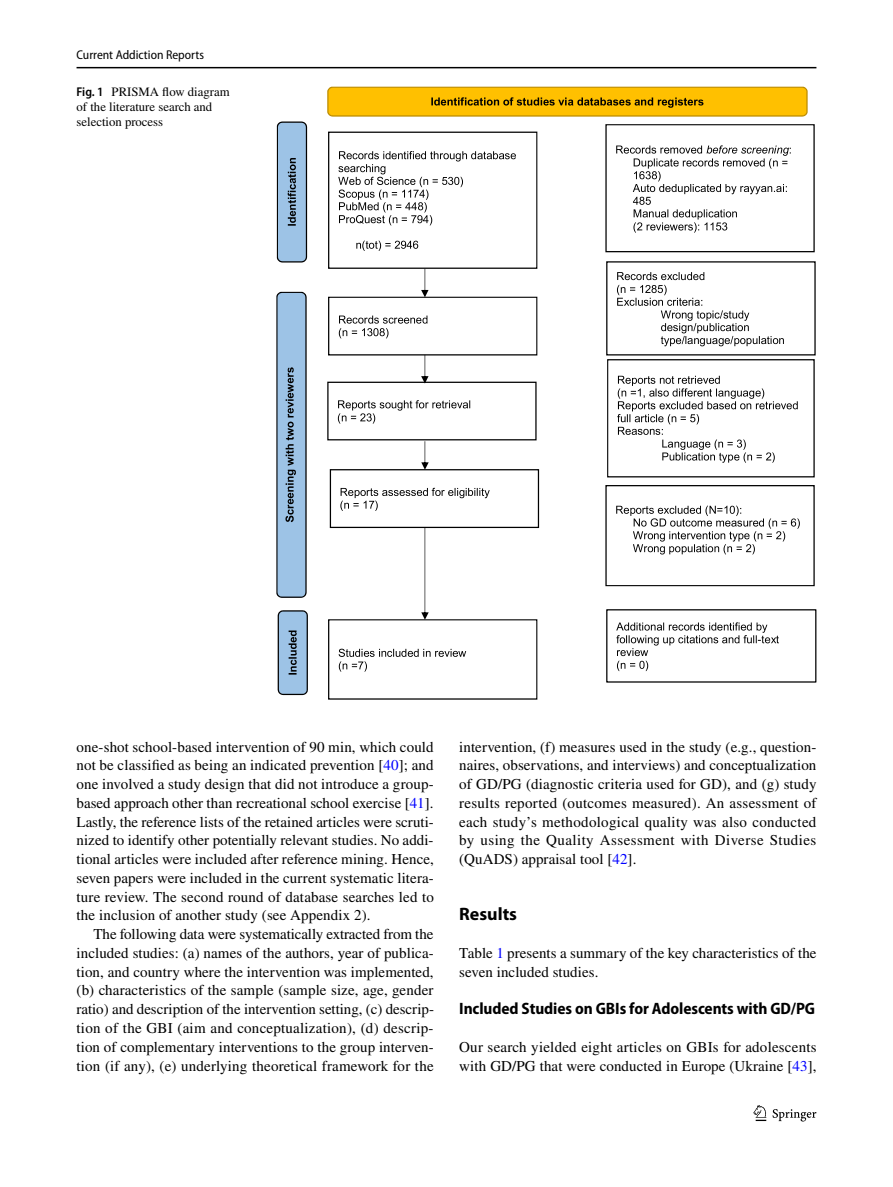
<style>
.page{position:relative;width:893px;height:1187px;background:#fff}
.page>*{position:absolute;margin:0;border:0;box-sizing:border-box;transform-origin:0 0}
.t1{font:700 18px "Myriad Pro";color:#000}
.t2{font:700 semi-condensed 16.5px "Myriad Pro";letter-spacing:-.005em;color:#000}
.t3{font:15px/18.8px "STIX";letter-spacing:.01em;color:#000;text-align:justify}
.t4{font:12.75px/15px "STIX";color:#000}
.t5{font:semi-condensed 12.75px "Myriad Pro";color:#000}
.s1{font-family:"Myriad Pro";font-weight:600;font-stretch:semi-condensed}
.s2{color:#00f}
</style>
<div class="page">
<hr style="left:77px;top:67px;width:739px;height:1px;background:#000">
<svg style="left:753px;top:1105px;width:13px;height:15px"></svg>
<svg style="left:773px;top:1109px;width:43px;height:12px"></svg>
<svg style="left:605px;top:485px;width:210px;height:101px"></svg>
<svg style="left:605px;top:124px;width:210px;height:128px"></svg>
<svg style="left:606px;top:261px;width:210px;height:216px"></svg>
<svg style="left:606px;top:609px;width:210px;height:73px"></svg>
<svg style="left:327px;top:87px;width:481px;height:30px;background:#eab104"></svg>
<svg style="left:277px;top:121px;width:30px;height:141px;background:#88a8c6"></svg>
<svg style="left:276px;top:292px;width:31px;height:305px;background:#8aaac8"></svg>
<svg style="left:278px;top:610px;width:30px;height:85px;background:#85a5c2"></svg>
<svg style="left:327px;top:132px;width:212px;height:567px"></svg>
<p class="t5" style="left:77px;top:48px;width:129px">Current Addiction Reports</p>
<p class="t4" style="left:77px;top:85px;width:155px"><span class="s1">Fig. 1</span> PRISMA flow diagram of the literature search and selection process</p>
<p class="t3" style="left:77px;top:738px;width:359px">one-shot school-based intervention of 90 min, which could not be classified as being an indicated prevention [<span class="s2">40</span>]; and one involved a study design that did not introduce a group&shy;based approach other than recreational school exercise [<span class="s2">41</span>].<br>Lastly, the reference lists of the retained articles were scruti&shy;nized to identify other potentially relevant studies. No addi&shy;tional articles were included after reference mining. Hence, seven papers were included in the current systematic litera&shy;ture review. The second round of database searches led to the inclusion of another study (see Appendix 2).</p>
<p class="t3" style="left:77px;top:925px;width:359px;text-indent:17px">The following data were systematically extracted from the included studies: (a) names of the authors, year of publica&shy;tion, and country where the intervention was implemented, (b) characteristics of the sample (sample size, age, gender ratio) and description of the intervention setting, (c) descrip&shy;tion of the GBI (aim and conceptualization), (d) descrip&shy;tion of complementary interventions to the group interven&shy;tion (if any), (e) underlying theoretical framework for the</p>
<p class="t3" style="left:459px;top:738px;width:359px">intervention, (f) measures used in the study (e.g., question&shy;naires, observations, and interviews) and conceptualization of GD/PG (diagnostic criteria used for GD), and (g) study results reported (outcomes measured). An assessment of each study’s methodological quality was also conducted by using the Quality Assessment with Diverse Studies (QuADS) appraisal tool [<span class="s2">42</span>].</p>
<p class="t1" style="left:459px;top:902px;width:59px">Results</p>
<p class="t3" style="left:459px;top:944px;width:359px">Table <span class="s2">1</span> presents a summary of the key characteristics of the seven included studies.</p>
<p class="t2" style="left:459px;top:999px;width:357px">Included Studies on GBIs for Adolescents with GD/PG</p>
<p class="t3" style="left:459px;top:1038px;width:359px">Our search yielded eight articles on GBIs for adolescents with GD/PG that were conducted in Europe (Ukraine [<span class="s2">43</span>],</p>
</div>
